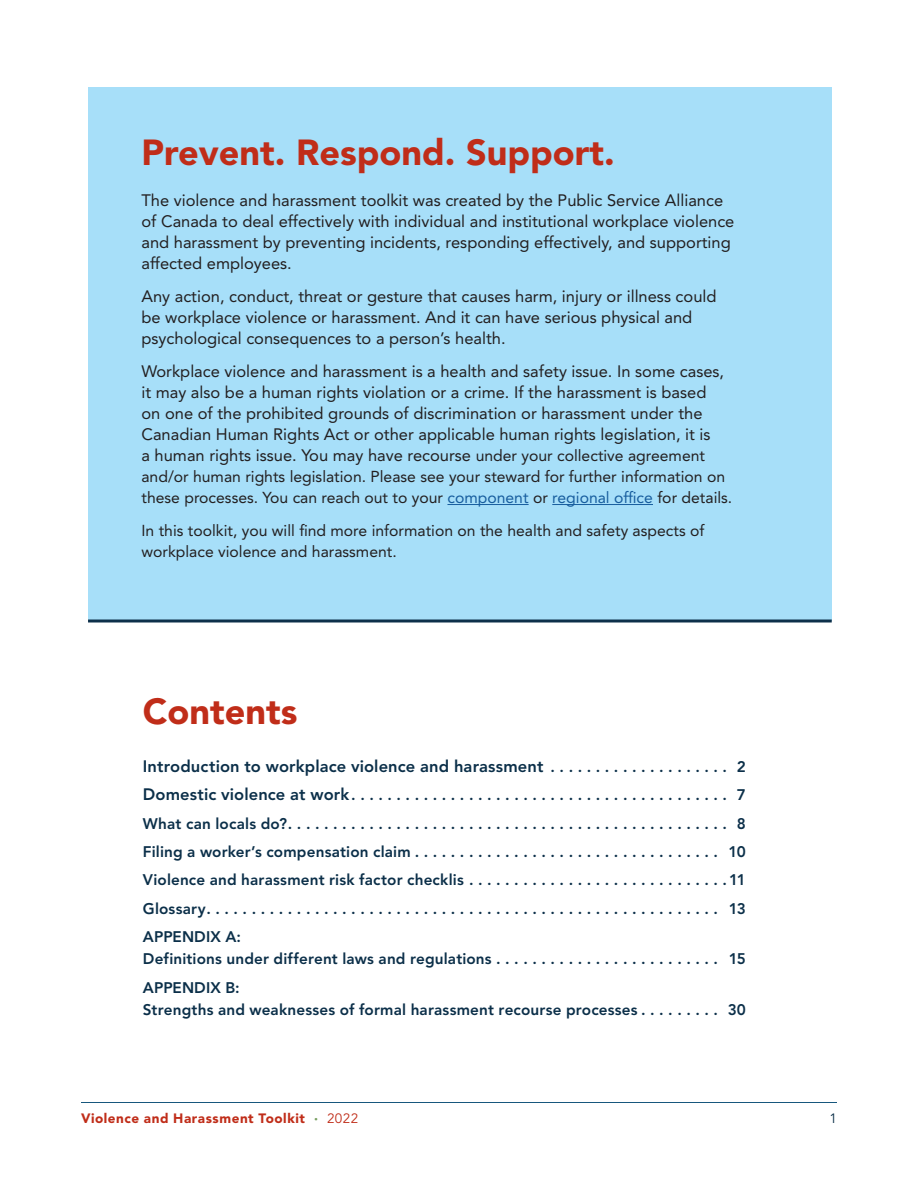
<style>
.page{position:relative;width:918px;height:1188px;background:#fff}
.page>*{position:absolute;margin:0;border:0;box-sizing:border-box;transform-origin:0 0}
.Headline_-_EEA{font:900 36px "Avenir LT Std";color:#c02d19}
.Paragraph_-_EEA{font:16.5px/21px "Avenir LT Std";color:#231f20}
.Body_text{font:800 16.5px "Avenir LT Std";letter-spacing:.005em;color:#0b2f49}
.Paragraph_-_EEA-2{font:15.75px/21px "Avenir LT Std";color:#231f20}
.Body_text-2{font:800 15.3px/22.5px "Avenir LT Std";letter-spacing:.01em;color:#0b2f49}
.t1{font:900 13.5px "Avenir LT Std";letter-spacing:.04em;color:#c02d19}
.t2{font:13.5px "Avenir LT Std";color:#0d304a}
.s1{font-size:15.75px}
.s2{color:#175d9e}
.s3{font-size:15.3px}
.s4{font-size:16.5px}
.s5{color:#769e5f}
.s6{font-weight:400}
</style>
<div class="page">
<hr style="left:81px;top:1102px;width:756px;height:1px;background:#17577d">
<div style="left:88px;top:87px;width:744px;height:534px;background:#a7dff9"></div>
<hr style="left:447px;top:504px;width:82px;height:1px;background:#175d9e">
<hr style="left:552px;top:504px;width:101px;height:1px;background:#175d9e">
<hr style="left:88px;top:620px;width:744px;height:2px;background:#0d304a">
<p class="Headline_-_EEA" style="left:141px;top:131px;width:475px">Prevent. Respond. Support.</p>
<p class="Paragraph_-_EEA" style="left:141px;top:190px;width:595px">The violence and harassment toolkit was created by the Public Service Alliance of Canada to deal effectively with individual and institutional workplace violence and harassment by preventing incidents, responding effectively, and supporting affected employees.</p>
<p class="Paragraph_-_EEA" style="left:141px;top:286px;width:577px">Any action, conduct, threat or gesture that causes harm, injury or illness could be workplace violence or harassment. And it can have serious physical and psychological consequences to a person’s health.</p>
<p class="Paragraph_-_EEA" style="left:141px;top:361px;width:584px">Workplace violence and harassment is a health and safety issue. In some cases, it may also be a human rights violation or a crime. If the harassment is based on one of the prohibited grounds of discrimination or harassment under the Canadian Human Rights Act or other applicable human rights legislation, it is<br>a human rights issue. You may have recourse <span class="s1">under your collective agreement</span></p>
<p class="Paragraph_-_EEA-2" style="left:141px;top:466px;width:592px">and/or human rights legislation. Please see your steward for further information on these processes. You can reach out to your <span class="s2">component</span> or <span class="s2">regional office</span> for details.</p>
<p class="Paragraph_-_EEA-2" style="left:141px;top:520px;width:564px">In this toolkit, you will find more information on the health and safety aspects of workplace violence and harassment.</p>
<p class="Headline_-_EEA" style="left:143px;top:690px;width:156px">Contents</p>
<p class="Body_text" style="left:143px;top:757px;width:605px">Introduction to workplace violence and harassment <span class="s3">. . . . . . . . . . . . . . . . . . . . 2</span></p>
<p class="Body_text-2" style="left:143px;top:784px;width:605px"><span class="s4">Domestic violence at work</span>.......................................... 7</p>
<p class="Body_text-2" style="left:143px;top:812px;width:605px">What can locals do? . . . . . . . . . . . . . . . . . . . . . . . . . . . . . . . . . . . . . . . . . . . . . . . . . 8</p>
<p class="Body_text-2" style="left:143px;top:840px;width:605px">Filing a worker’s compensation claim.................................. 10</p>
<p class="Body_text-2" style="left:143px;top:869px;width:604px">Violence and harassment risk factor checklis . . . . . . . . . . . . . . . . . . . . . . . . . . . . 11</p>
<p class="Body_text-2" style="left:143px;top:897px;width:604px">Glossary......................................................... 13</p>
<p class="Body_text-2" style="left:143px;top:925px;width:604px">APPENDIX A:<br>Definitions under different laws and regulations . . . . . . . . . . . . . . . . . . . . . . . . . 15</p>
<p class="Body_text-2" style="left:143px;top:976px;width:605px">APPENDIX B:<br>Strengths and weaknesses of formal harassment recourse processes . . . . . . . . . 30</p>
<p class="t1" style="left:81px;top:1110px;width:279px">Violence and Harassment Toolkit <span class="s5">·</span> <span class="s6">2022</span></p>
<p class="t2" style="left:829px;top:1110px;width:9px">1</p>
</div>
